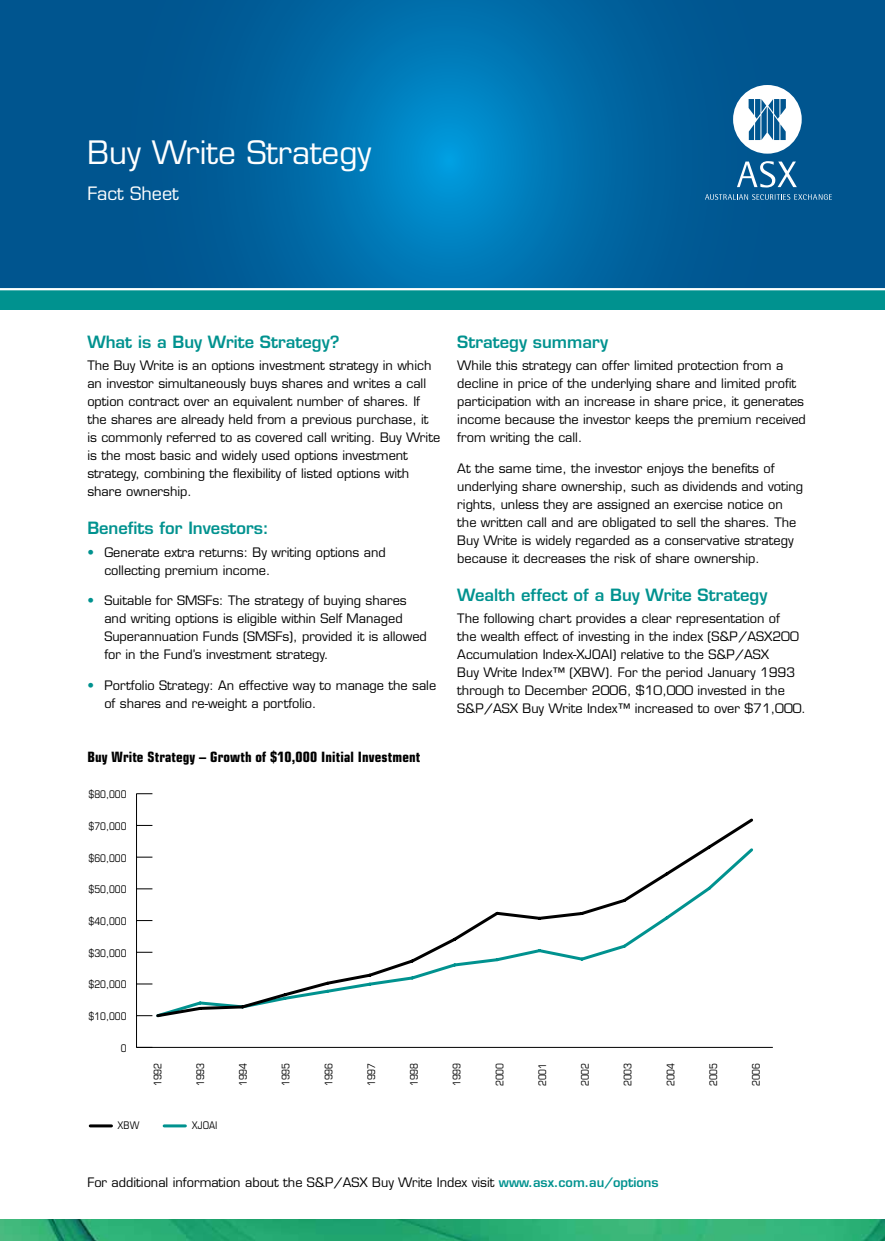
<style>
.page{position:relative;width:885px;height:1259px;background:#fff}
.page>*{position:absolute;margin:0;border:0;box-sizing:border-box;transform-origin:0 0}
.t1{font:31.5px "Eurostile LT";color:#fff}
.t2{font:18px "Eurostile LT";color:#fff}
.t3{font:600 16.5px "Eurostile LT";color:#00928f}
.t4{font:700 condensed 14.25px "Eurostile LT";letter-spacing:.01em;color:#000}
.t5{font:12.75px/18px "Eurostile LT";color:#000}
.t6{font:condensed 10.5px "Eurostile LT";color:#000}
.s1{color:#00928f}
.s2{font-weight:600;color:#00928f}
</style>
<div class="page">
<svg style="left:0;top:0;width:885px;height:288px;background:#00639f"></svg>
<div style="left:0;top:288px;width:885px;height:21px;background:#00928f"></div>
<hr style="left:0;top:288px;width:885px;height:2px;background:#fff">
<img style="left:0;top:1219px;width:885px;height:21px">
<svg style="left:733px;top:85px;width:69px;height:69px"></svg>
<svg style="left:737px;top:161px;width:60px;height:26px"></svg>
<svg style="left:705px;top:194px;width:127px;height:6px"></svg>
<hr style="left:137px;top:1047px;width:636px;height:1px;background:#000">
<hr style="left:136px;top:794px;width:1px;height:253px;background:#000">
<svg style="left:137px;top:1015px;width:15px;height:1px"></svg>
<svg style="left:137px;top:984px;width:15px;height:1px"></svg>
<svg style="left:137px;top:952px;width:15px;height:1px"></svg>
<svg style="left:137px;top:920px;width:15px;height:1px"></svg>
<svg style="left:137px;top:888px;width:15px;height:1px"></svg>
<svg style="left:137px;top:857px;width:15px;height:1px"></svg>
<svg style="left:137px;top:825px;width:15px;height:1px"></svg>
<svg style="left:137px;top:793px;width:15px;height:1px"></svg>
<hr style="left:90px;top:1124px;width:21px;height:3px;background:#000">
<hr style="left:164px;top:1124px;width:21px;height:3px;background:#00928f">
<svg style="left:156px;top:818px;width:597px;height:200px"></svg>
<h1 class="t1" style="left:87px;top:134px;width:285px">Buy Write Strategy</h1>
<h2 class="t2" style="left:87px;top:183px;width:93px">Fact Sheet</h2>
<p class="t3" style="left:87px;top:332px;width:254px">What is a Buy Write Strategy?</p>
<p class="t5" style="left:87px;top:357px;width:354px">The Buy Write is an options investment strategy in which an investor simultaneously buys shares and writes a call option contract over an equivalent number of shares. If the shares are already held from a previous purchase, it is commonly referred to as covered call writing. Buy Write is the most basic and widely used options investment strategy, combining the flexibility of listed options with share ownership.</p>
<p class="t3" style="left:87px;top:518px;width:183px">Benefits for Investors:</p>
<p class="t5" style="left:104px;top:543px;width:283px;text-indent:-17px"><span class="s1">•</span> Generate extra returns: By writing options and collecting premium income.</p>
<p class="t5" style="left:104px;top:592px;width:324px;text-indent:-17px"><span class="s1">•</span> Suitable for SMSFs: The strategy of buying shares and writing options is eligible within Self Managed Superannuation Funds (SMSFs), provided it is allowed for in the Fund’s investment strategy.</p>
<p class="t5" style="left:104px;top:676px;width:333px;text-indent:-17px"><span class="s1">•</span> Portfolio Strategy: An effective way to manage the sale of shares and re-weight a portfolio.</p>
<p class="t4" style="left:87px;top:748px;width:335px">Buy Write Strategy – Growth of $10,000 Initial Investment</p>
<p class="t6" style="left:89px;top:788px;width:39px">$80,000</p>
<p class="t6" style="left:89px;top:820px;width:39px">$70,000</p>
<p class="t6" style="left:89px;top:851px;width:39px">$60,000</p>
<p class="t6" style="left:89px;top:883px;width:39px">$50,000</p>
<p class="t6" style="left:89px;top:915px;width:39px">$40,000</p>
<p class="t6" style="left:89px;top:946px;width:39px">$30,000</p>
<p class="t6" style="left:89px;top:978px;width:39px">$20,000</p>
<p class="t6" style="left:89px;top:1010px;width:39px">$10,000</p>
<p class="t6" style="left:121px;top:1042px;width:7px">0</p>
<p class="t3" style="left:457px;top:332px;width:152px">Strategy summary</p>
<p class="t5" style="left:457px;top:357px;width:350px">While this strategy can offer limited protection from a decline in price of the underlying share and limited profit participation with an increase in share price, it generates income because the investor keeps the premium received from writing the call.</p>
<p class="t5" style="left:457px;top:459px;width:347px">At the same time, the investor enjoys the benefits of underlying share ownership, such as dividends and voting rights, unless they are assigned an exercise notice on the written call and are obligated to sell the shares. The Buy Write is widely regarded as a conservative strategy because it decreases the risk of share ownership.</p>
<p class="t3" style="left:457px;top:585px;width:312px">Wealth effect of a Buy Write Strategy</p>
<p class="t5" style="left:457px;top:610px;width:350px">The following chart provides a clear representation of<br>the wealth effect of investing in the index (S&amp;P/ASX200<br>Accumulation Index-XJOAI) relative to the S&amp;P/ASX<br>Buy Write Index™ (XBW). For the period January 1993 through to December 2006, $10,000 invested in the S&amp;P/ASX Buy Write Index™ increased to over $71,000.</p>
<p class="t6" style="left:151px;top:1086px;width:25px;rotate:-90deg">1992</p>
<p class="t6" style="left:194px;top:1086px;width:25px;rotate:-90deg">1993</p>
<p class="t6" style="left:237px;top:1086px;width:25px;rotate:-90deg">1994</p>
<p class="t6" style="left:280px;top:1086px;width:25px;rotate:-90deg">1995</p>
<p class="t6" style="left:322px;top:1086px;width:25px;rotate:-90deg">1996</p>
<p class="t6" style="left:365px;top:1086px;width:25px;rotate:-90deg">1997</p>
<p class="t6" style="left:408px;top:1086px;width:25px;rotate:-90deg">1998</p>
<p class="t6" style="left:451px;top:1086px;width:25px;rotate:-90deg">1999</p>
<p class="t6" style="left:493px;top:1086px;width:25px;rotate:-90deg">2000</p>
<p class="t6" style="left:536px;top:1086px;width:25px;rotate:-90deg">2001</p>
<p class="t6" style="left:579px;top:1086px;width:25px;rotate:-90deg">2002</p>
<p class="t6" style="left:622px;top:1086px;width:25px;rotate:-90deg">2003</p>
<p class="t6" style="left:664px;top:1086px;width:25px;rotate:-90deg">2004</p>
<p class="t6" style="left:707px;top:1086px;width:25px;rotate:-90deg">2005</p>
<p class="t6" style="left:750px;top:1086px;width:25px;rotate:-90deg">2006</p>
<p class="t6" style="left:118px;top:1119px;width:23px">XBW</p>
<p class="t6" style="left:192px;top:1119px;width:27px">XJOAI</p>
<p class="t5" style="left:87px;top:1173px;width:573px">For additional information about the S&amp;P/ASX Buy Write Index visit <span class="s2">www.asx.com.au/options</span></p>
</div>
